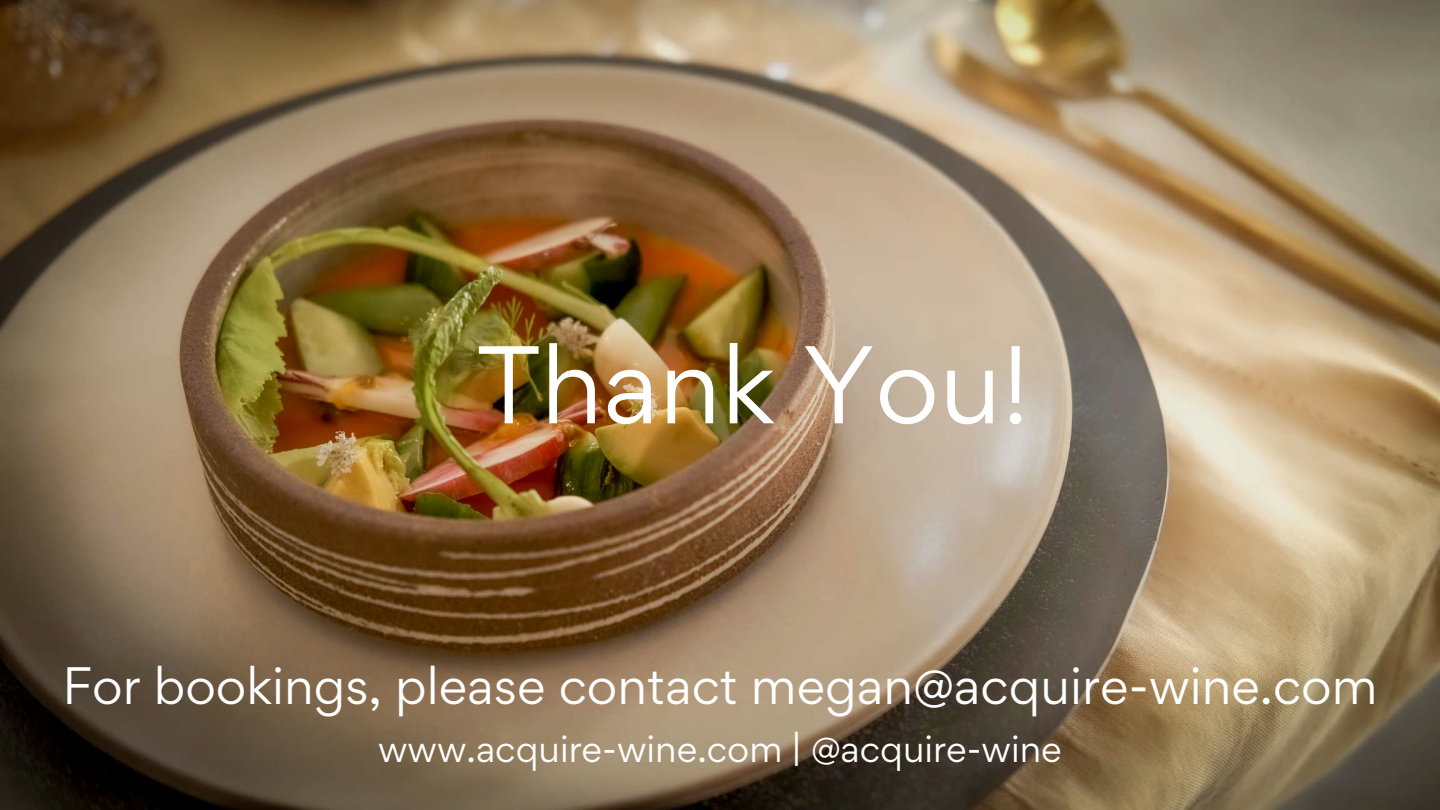
<style>
.page{position:relative;width:1440px;height:810px;background:#fff}
.page>*{position:absolute;margin:0;border:0;box-sizing:border-box;transform-origin:0 0}
.t1{font:98.5px "Gordita";color:#fff}
.t2{font:47px "Gordita";color:#fff}
.t3{font:34px "Gordita";color:#fff}
</style>
<div class="page">
<img style="left:0;top:0;width:1440px;height:810px">
<h1 class="t1" style="left:477px;top:319px;width:554px">Thank You!</h1>
<p class="t2" style="left:62px;top:654px;width:1317px">For bookings, please contact megan@acquire-wine.com</p>
<p class="t3" style="left:378px;top:725px;width:685px">www.acquire-wine.com | @acquire-wine</p>
</div>
